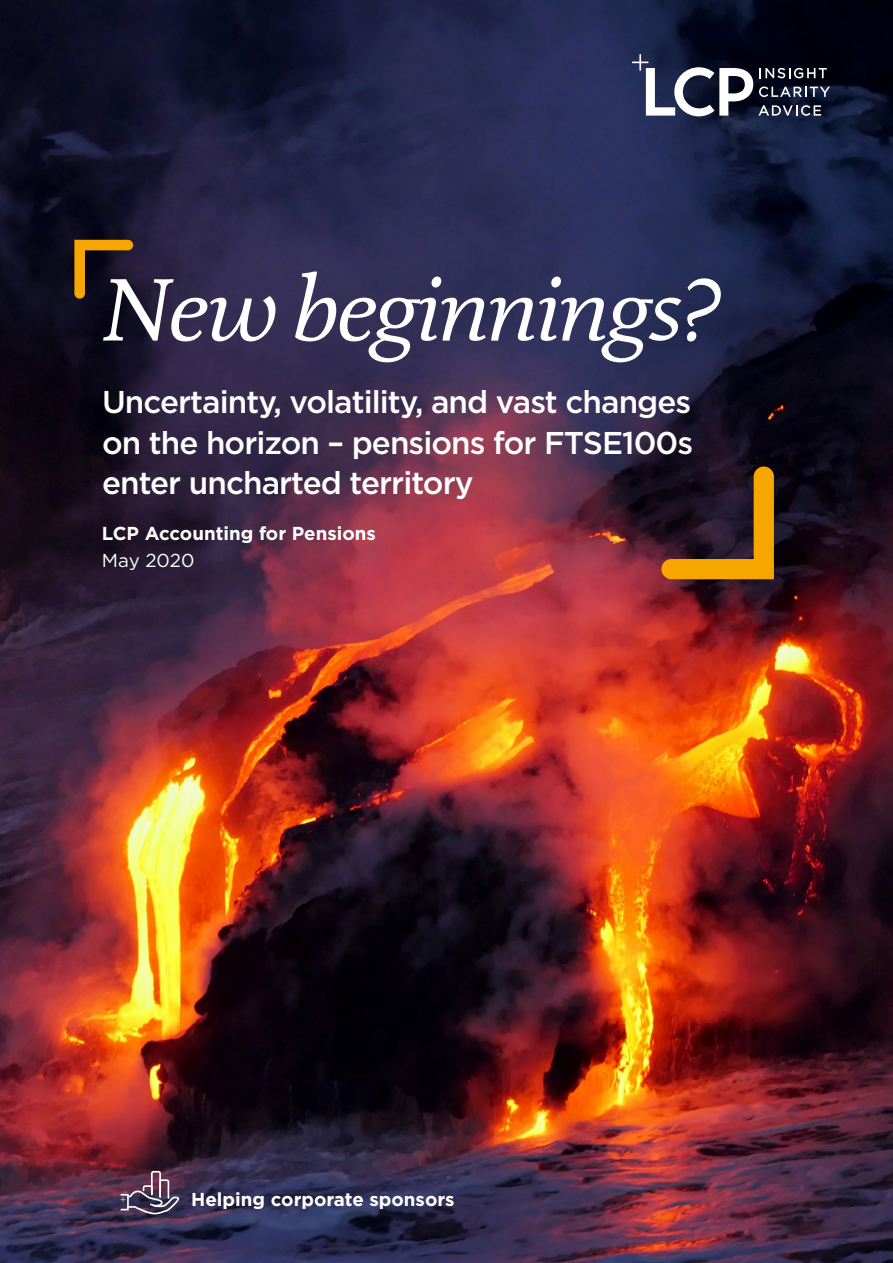
<style>
.page{position:relative;width:893px;height:1263px;background:#fff}
.page>*{position:absolute;margin:0;border:0;box-sizing:border-box;transform-origin:0 0}
.t1{font:italic 90px "DTL Documenta TOT";letter-spacing:-.03em;color:#fff}
.t2{font:500 31.5px/40.5px "Gotham";letter-spacing:-.03em;color:#fff;text-align:justify}
.t3{font:700 18.75px "Gotham";color:#fff}
.t4{font:18.75px "Gotham";color:#fff}
</style>
<div class="page">
<img style="left:0;top:0;width:893px;height:1263px">
<svg style="left:74px;top:240px;width:59px;height:59px;background:#593d17"></svg>
<svg style="left:661px;top:466px;width:113px;height:113px;background:#644119"></svg>
<svg style="left:632px;top:54px;width:198px;height:62px"></svg>
<svg style="left:120px;top:1171px;width:59px;height:43px;background:#695168"></svg>
<h1 class="t1" style="left:102px;top:256px;width:621px">New beginnings?</h1>
<p class="t2" style="left:102px;top:381px;width:593px">Uncertainty, volatility, and vast changes on the horizon – pensions for FTSE100s enter uncharted territory</p>
<p class="t3" style="left:102px;top:521px;width:275px">LCP Accounting for Pensions</p>
<p class="t4" style="left:102px;top:548px;width:94px">May 2020</p>
<p class="t3" style="left:191px;top:1187px;width:265px">Helping corporate sponsors</p>
</div>
